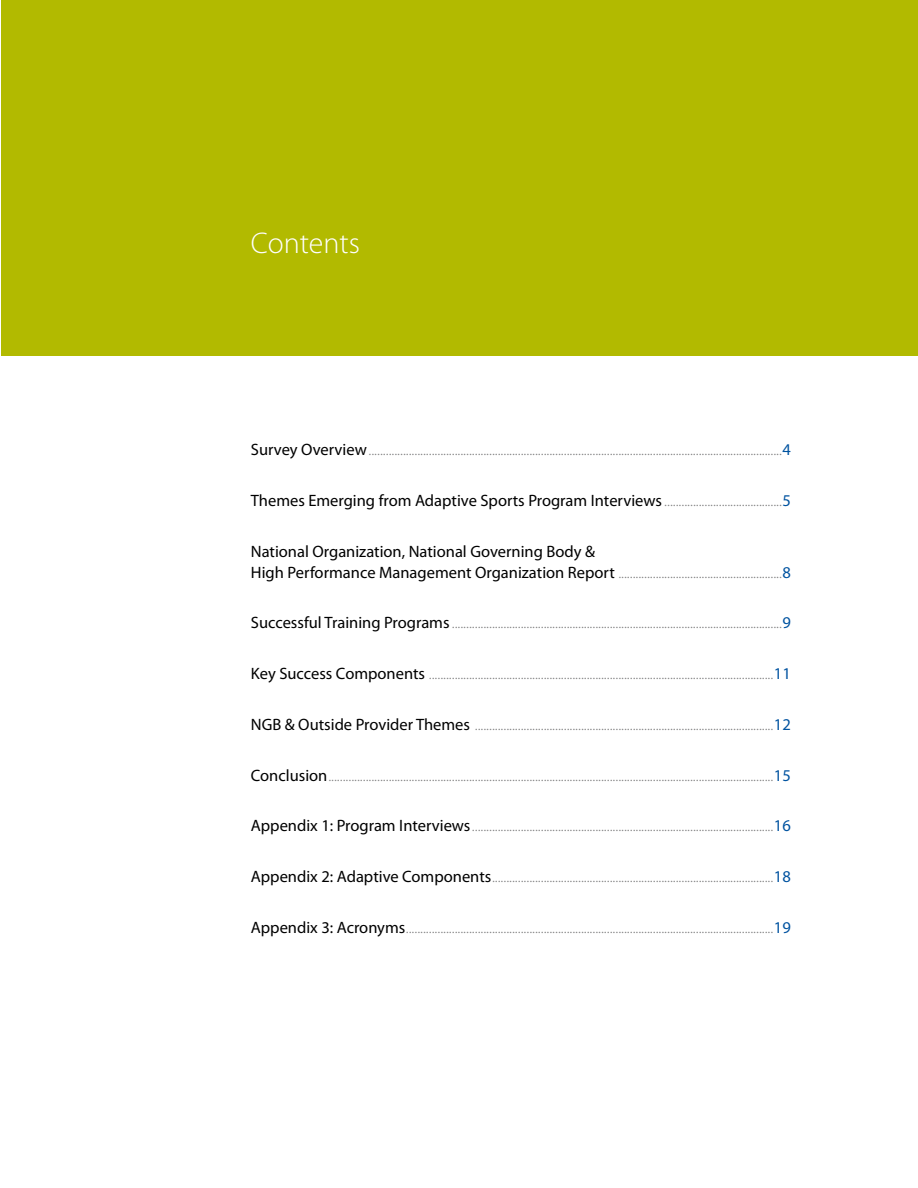
<style>
.page{position:relative;width:918px;height:1188px;background:#fff}
.page>*{position:absolute;margin:0;border:0;box-sizing:border-box;transform-origin:0 0}
.t1{font:300 30px "Myriad Pro";color:#fff}
.t2{font:300 16.5px "Myriad Pro";color:#818182}
.t3{font:16.5px/21px "Myriad Pro";color:#000}
.s1{font-weight:400;color:#000}
.s2{font-weight:400;color:#0053a0}
.s3{font-weight:300;color:#818182}
.s4{color:#0053a0}
</style>
<div class="page">
<div style="left:1px;top:0;width:917px;height:356px;background:#b2ba00"></div>
<h1 class="t1" style="left:251px;top:227px;width:111px">Contents</h1>
<p class="t2" style="left:251px;top:441px;width:541px"><span class="s1">Survey Overview</span>................................................................................................................................................<span class="s2">4</span></p>
<p class="t3" style="left:251px;top:490px;width:541px">Themes Emerging from Adaptive Sports Program Interviews<span class="s3">.........................................</span><span class="s4">5</span></p>
<p class="t3" style="left:251px;top:540px;width:541px">National Organization, National Governing Body &amp;<br>High Performance Management Organization Report <span class="s3">.........................................................</span><span class="s4">8</span></p>
<p class="t2" style="left:251px;top:614px;width:541px"><span class="s1">Successful Training Programs</span>...................................................................................................................<span class="s2">9</span></p>
<p class="t2" style="left:251px;top:665px;width:541px"><span class="s1">Key Success Components</span> ........................................................................................................................<span class="s2">11</span></p>
<p class="t2" style="left:251px;top:715px;width:541px"><span class="s1">NGB &amp; Outside Provider Themes</span> ........................................................................................................<span class="s2">12</span></p>
<p class="t2" style="left:251px;top:766px;width:541px"><span class="s1">Conclusion</span>...........................................................................................................................................................<span class="s2">15</span></p>
<p class="t2" style="left:251px;top:817px;width:541px"><span class="s1">Appendix 1: Program Interviews</span>.........................................................................................................<span class="s2">16</span></p>
<p class="t2" style="left:251px;top:868px;width:541px"><span class="s1">Appendix 2: Adaptive Components</span>..................................................................................................<span class="s2">18</span></p>
<p class="t2" style="left:251px;top:918px;width:541px"><span class="s1">Appendix 3: Acronyms</span>................................................................................................................................<span class="s2">19</span></p>
</div>
